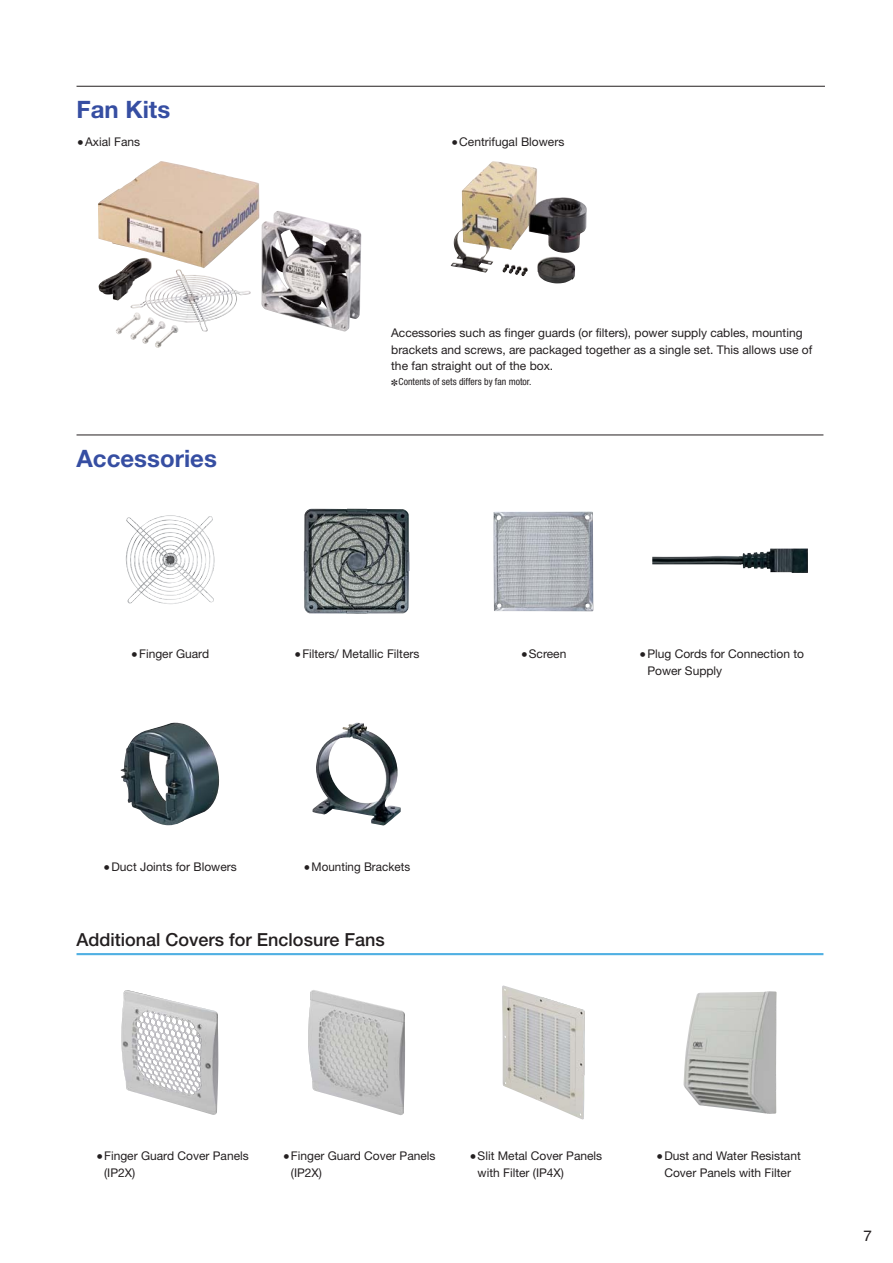
<style>
.page{position:relative;width:893px;height:1263px;background:#fff}
.page>*{position:absolute;margin:0;border:0;box-sizing:border-box;transform-origin:0 0}
.t1{font:700 24px "Helvetica Neue LT Std";color:#364ea2}
.t2{font:500 18px "Helvetica Neue LT Std";color:#231f20}
.t3{font:15px "Helvetica LT Std";color:#231f20}
.t4{font:12px/16.5px "Helvetica Neue LT Std";color:#231f20}
.t5{font:condensed 9.75px "Helvetica Neue LT Std";color:#231f20}
</style>
<div class="page">
<hr style="left:77px;top:86px;width:748px;height:1px;background:#231f20">
<img style="left:98px;top:161px;width:247px;height:170px">
<img style="left:451px;top:161px;width:104px;height:111px">
<hr style="left:77px;top:435px;width:746px;height:1px;background:#231f20">
<img style="left:126px;top:515px;width:89px;height:89px">
<img style="left:304px;top:509px;width:105px;height:105px">
<img style="left:493px;top:511px;width:101px;height:100px">
<img style="left:652px;top:548px;width:156px;height:25px">
<img style="left:121px;top:723px;width:98px;height:102px">
<img style="left:312px;top:722px;width:89px;height:103px">
<hr style="left:77px;top:953px;width:746px;height:2px;background:#50b0e3">
<img style="left:121px;top:990px;width:97px;height:125px">
<img style="left:308px;top:990px;width:97px;height:125px">
<img style="left:502px;top:985px;width:83px;height:134px">
<img style="left:683px;top:991px;width:94px;height:123px">
<h1 class="t1" style="left:77px;top:101px;width:95px">Fan Kits</h1>
<p class="t4" style="left:77px;top:135px;width:65px">●Axial Fans</p>
<p class="t4" style="left:451px;top:135px;width:115px">●Centrifugal Blowers</p>
<h1 class="t1" style="left:77px;top:450px;width:142px">Accessories</h1>
<p class="t4" style="left:391px;top:326px;width:423px">Accessories such as finger guards (or filters), power supply cables, mounting brackets and screws, are packaged together as a single set. This allows use of the fan straight out of the box.</p>
<p class="t5" style="left:391px;top:378px;width:142px">✽Contents of sets differs by fan motor.</p>
<p class="t4" style="left:131px;top:647px;width:80px">●Finger Guard</p>
<p class="t4" style="left:294px;top:647px;width:127px">●Filters/ Metallic Filters</p>
<p class="t4" style="left:520px;top:647px;width:48px">●Screen</p>
<p class="t4" style="left:647px;top:647px;width:158px;text-indent:-9px">●Plug Cords for Connection to<br>Power Supply</p>
<p class="t4" style="left:103px;top:860px;width:135px">●Duct Joints for Blowers</p>
<p class="t4" style="left:303px;top:860px;width:109px">●Mounting Brackets</p>
<h2 class="t2" style="left:77px;top:933px;width:310px">Additional Covers for Enclosure Fans</h2>
<p class="t4" style="left:104px;top:1149px;width:146px;text-indent:-9px">●Finger Guard Cover Panels (IP2X)</p>
<p class="t4" style="left:291px;top:1149px;width:146px;text-indent:-9px">●Finger Guard Cover Panels (IP2X)</p>
<p class="t4" style="left:478px;top:1149px;width:126px;text-indent:-9px">●Slit Metal Cover Panels with Filter (IP4X)</p>
<p class="t4" style="left:656px;top:1149px;width:146px;text-align:center">●Dust and Water Resistant<br>Cover Panels with Filter</p>
<p class="t3" style="left:863px;top:1227px;width:10px">7</p>
</div>
